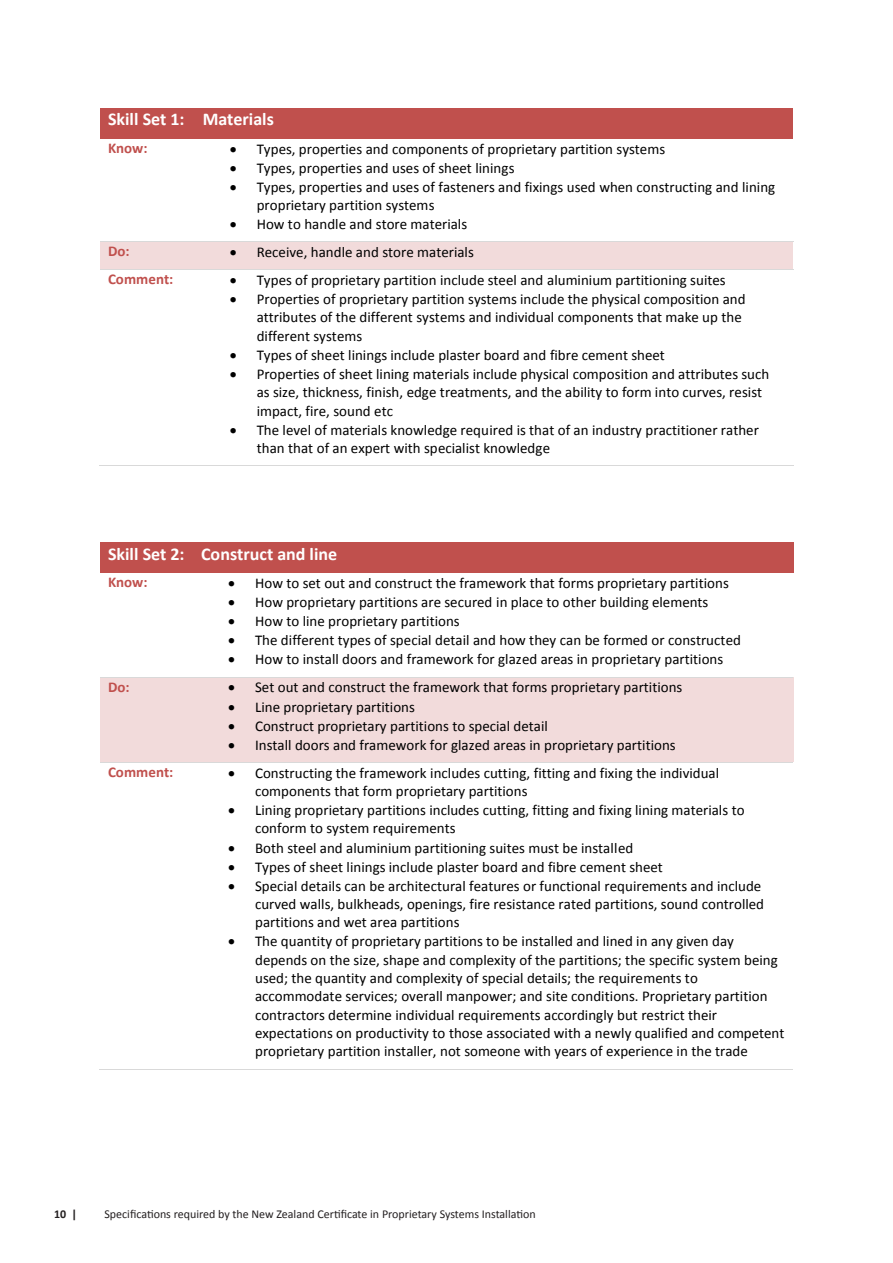
<style>
.page{position:relative;width:893px;height:1263px;background:#fff}
.page>*{position:absolute;margin:0;border:0;box-sizing:border-box;transform-origin:0 0}
.t1{font:700 18px "Calibri";color:#fff}
.t2{font:15px/18.3px "Calibri";color:#000}
.t3{font:700 15px "Calibri";letter-spacing:.005em;color:#c0504d}
.t4{font:12px "Calibri";color:#231f20}
.t5{font:700 12px "Calibri";color:#231f20}
</style>
<div class="page">
<div style="left:100px;top:108px;width:95px;height:30px;background:#c0504d"></div>
<div style="left:203px;top:108px;width:582px;height:22px;background:#c0504d"></div>
<div style="left:195px;top:130px;width:598px;height:8px;background:#c0504d"></div>
<div style="left:100px;top:242px;width:95px;height:28px;background:#f2dbdb"></div>
<div style="left:203px;top:242px;width:582px;height:19px;background:#f2dbdb"></div>
<hr style="left:100px;top:242px;width:95px;height:1px;background:#d9d9d9">
<hr style="left:195px;top:242px;width:598px;height:1px;background:#d9d9d9">
<div style="left:195px;top:261px;width:598px;height:9px;background:#f2dbdb"></div>
<hr style="left:100px;top:270px;width:95px;height:1px;background:#d9d9d9">
<hr style="left:195px;top:270px;width:598px;height:1px;background:#d9d9d9">
<hr style="left:99px;top:466px;width:96px;height:1px;background:#d9d9d9">
<hr style="left:194px;top:466px;width:599px;height:1px;background:#d9d9d9">
<div style="left:100px;top:542px;width:93px;height:31px;background:#c0504d"></div>
<div style="left:201px;top:542px;width:584px;height:22px;background:#c0504d"></div>
<div style="left:193px;top:564px;width:600px;height:9px;background:#c0504d"></div>
<div style="left:100px;top:677px;width:93px;height:85px;background:#f2dbdb"></div>
<div style="left:193px;top:677px;width:600px;height:85px;background:#f2dbdb"></div>
<hr style="left:100px;top:677px;width:93px;height:1px;background:#d9d9d9">
<hr style="left:194px;top:677px;width:599px;height:1px;background:#d9d9d9">
<hr style="left:100px;top:762px;width:93px;height:1px;background:#d9d9d9">
<hr style="left:194px;top:762px;width:599px;height:1px;background:#d9d9d9">
<hr style="left:99px;top:1069px;width:94px;height:1px;background:#d9d9d9">
<hr style="left:192px;top:1069px;width:601px;height:1px;background:#d9d9d9">
<p class="t1" style="left:108px;top:106px;width:167px">Skill Set 1: Materials</p>
<p class="t3" style="left:108px;top:137px;width:41px">Know:</p>
<p class="t2" style="left:230px;top:139px;width:437px">• Types, properties and components of proprietary partition systems</p>
<p class="t2" style="left:230px;top:158px;width:286px">• Types, properties and uses of sheet linings</p>
<p class="t2" style="left:257px;top:177px;width:520px;text-indent:-27px">• Types, properties and uses of fasteners and fixings used when constructing and lining proprietary partition systems</p>
<p class="t2" style="left:230px;top:215px;width:239px">• How to handle and store materials</p>
<p class="t3" style="left:108px;top:241px;width:23px">Do:</p>
<p class="t2" style="left:230px;top:243px;width:246px">• Receive, handle and store materials</p>
<p class="t3" style="left:108px;top:269px;width:67px">Comment:</p>
<p class="t2" style="left:230px;top:271px;width:497px">• Types of proprietary partition include steel and aluminium partitioning suites</p>
<p class="t2" style="left:257px;top:290px;width:490px;text-indent:-27px">• Properties of proprietary partition systems include the physical composition and attributes of the different systems and individual components that make up the different systems</p>
<p class="t2" style="left:230px;top:345px;width:437px">• Types of sheet linings include plaster board and fibre cement sheet</p>
<p class="t2" style="left:257px;top:365px;width:514px;text-indent:-27px">• Properties of sheet lining materials include physical composition and attributes such as size, thickness, finish, edge treatments, and the ability to form into curves, resist impact, fire, sound etc</p>
<p class="t2" style="left:257px;top:420px;width:504px;text-indent:-27px">• The level of materials knowledge required is that of an industry practitioner rather than that of an expert with specialist knowledge</p>
<p class="t1" style="left:108px;top:541px;width:231px">Skill Set 2: Construct and line</p>
<p class="t3" style="left:108px;top:571px;width:41px">Know:</p>
<p class="t2" style="left:228px;top:573px;width:502px">• How to set out and construct the framework that forms proprietary partitions</p>
<p class="t2" style="left:228px;top:592px;width:482px">• How proprietary partitions are secured in place to other building elements</p>
<p class="t2" style="left:228px;top:612px;width:233px">• How to line proprietary partitions</p>
<p class="t2" style="left:228px;top:631px;width:514px">• The different types of special detail and how they can be formed or constructed</p>
<p class="t2" style="left:228px;top:650px;width:497px">• How to install doors and framework for glazed areas in proprietary partitions</p>
<p class="t3" style="left:108px;top:676px;width:23px">Do:</p>
<p class="t2" style="left:228px;top:678px;width:456px">• Set out and construct the framework that forms proprietary partitions</p>
<p class="t2" style="left:228px;top:697px;width:188px">• Line proprietary partitions</p>
<p class="t2" style="left:228px;top:716px;width:321px">• Construct proprietary partitions to special detail</p>
<p class="t2" style="left:228px;top:735px;width:449px">• Install doors and framework for glazed areas in proprietary partitions</p>
<p class="t3" style="left:108px;top:761px;width:67px">Comment:</p>
<p class="t2" style="left:255px;top:763px;width:466px;text-indent:-27px">• Constructing the framework includes cutting, fitting and fixing the individual components that form proprietary partitions</p>
<p class="t2" style="left:255px;top:800px;width:491px;text-indent:-27px">• Lining proprietary partitions includes cutting, fitting and fixing lining materials to conform to system requirements</p>
<p class="t2" style="left:228px;top:838px;width:407px">• Both steel and aluminium partitioning suites must be installed</p>
<p class="t2" style="left:228px;top:857px;width:436px">• Types of sheet linings include plaster board and fibre cement sheet</p>
<p class="t2" style="left:255px;top:876px;width:511px;text-indent:-27px">• Special details can be architectural features or functional requirements and include curved walls, bulkheads, openings, fire resistance rated partitions, sound controlled partitions and wet area partitions</p>
<p class="t2" style="left:255px;top:932px;width:531px;text-indent:-27px">• The quantity of proprietary partitions to be installed and lined in any given day depends on the size, shape and complexity of the partitions; the specific system being used; the quantity and complexity of special details; the requirements to accommodate services; overall manpower; and site conditions. Proprietary partition contractors determine individual requirements accordingly but restrict their expectations on productivity to those associated with a newly qualified and competent proprietary partition installer, not someone with years of experience in the trade</p>
<p class="t5" style="left:54px;top:1205px;width:25px">10 |</p>
<p class="t4" style="left:104px;top:1206px;width:433px">Specifications required by the New Zealand Certificate in Proprietary Systems Installation</p>
</div>
